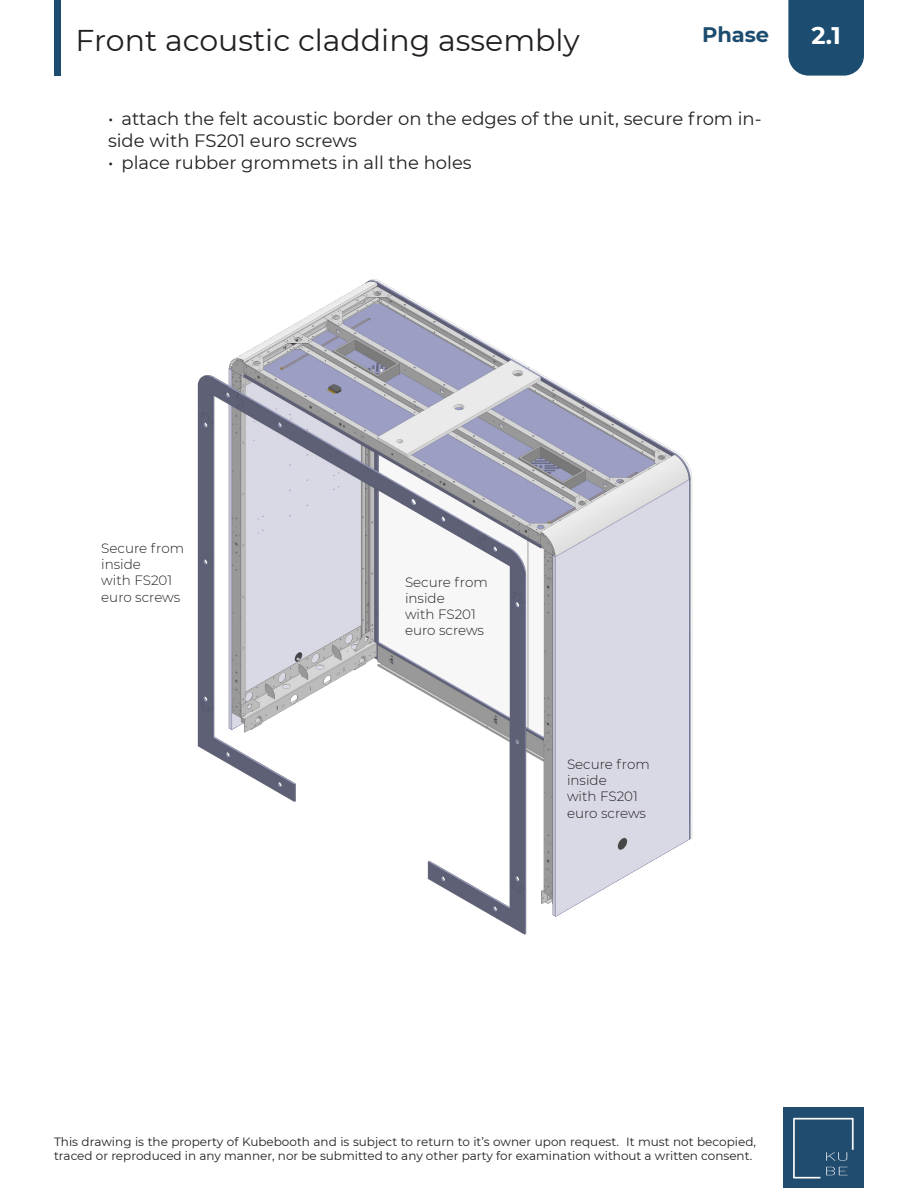
<style>
.page{position:relative;width:918px;height:1188px;background:#fff}
.page>*{position:absolute;margin:0;border:0;box-sizing:border-box;transform-origin:0 0}
.t1{font:30px "Montserrat";color:#231f20}
.t2{font:700 24px "Montserrat";color:#fff}
.t3{font:700 21px "Montserrat";color:#1c4c6f}
.t4{font:18px/21.6px "Montserrat";color:#231f20}
.t5{font:300 13.5px/16.2px "Montserrat";color:#231f20}
.t6{font:12px/14.4px "Montserrat";color:#231f20}
</style>
<div class="page">
<div style="left:788px;top:0;width:76px;height:76px;background:#1c4c6f"></div>
<svg style="left:54px;top:0;width:7px;height:76px"></svg>
<img style="left:783px;top:1107px;width:81px;height:81px">
<img style="left:197px;top:279px;width:496px;height:656px">
<h3 class="t3" style="left:702px;top:19px;width:69px">Phase</h3>
<h1 class="t1" style="left:76px;top:19px;width:506px">Front acoustic cladding assembly</h1>
<h2 class="t2" style="left:811px;top:19px;width:31px">2.1</h2>
<h3 class="t4" style="left:108px;top:108px;width:655px">• attach the felt acoustic border on the edges of the unit, secure from in&shy;side with FS201 euro screws</h3>
<h3 class="t4" style="left:108px;top:151px;width:365px">• place rubber grommets in all the holes</h3>
<p class="t5" style="left:101px;top:540px;width:84px">Secure from inside<br>with FS201 euro screws</p>
<p class="t5" style="left:405px;top:574px;width:84px">Secure from inside<br>with FS201 euro screws</p>
<p class="t5" style="left:567px;top:756px;width:84px">Secure from inside<br>with FS201 euro screws</p>
<p class="t6" style="left:54px;top:1134px;width:704px">This drawing is the property of Kubebooth and is subject to return to it’s owner upon request. It must not becopied, traced or reproduced in any manner, nor be submitted to any other party for examination without a written consent.</p>
</div>
